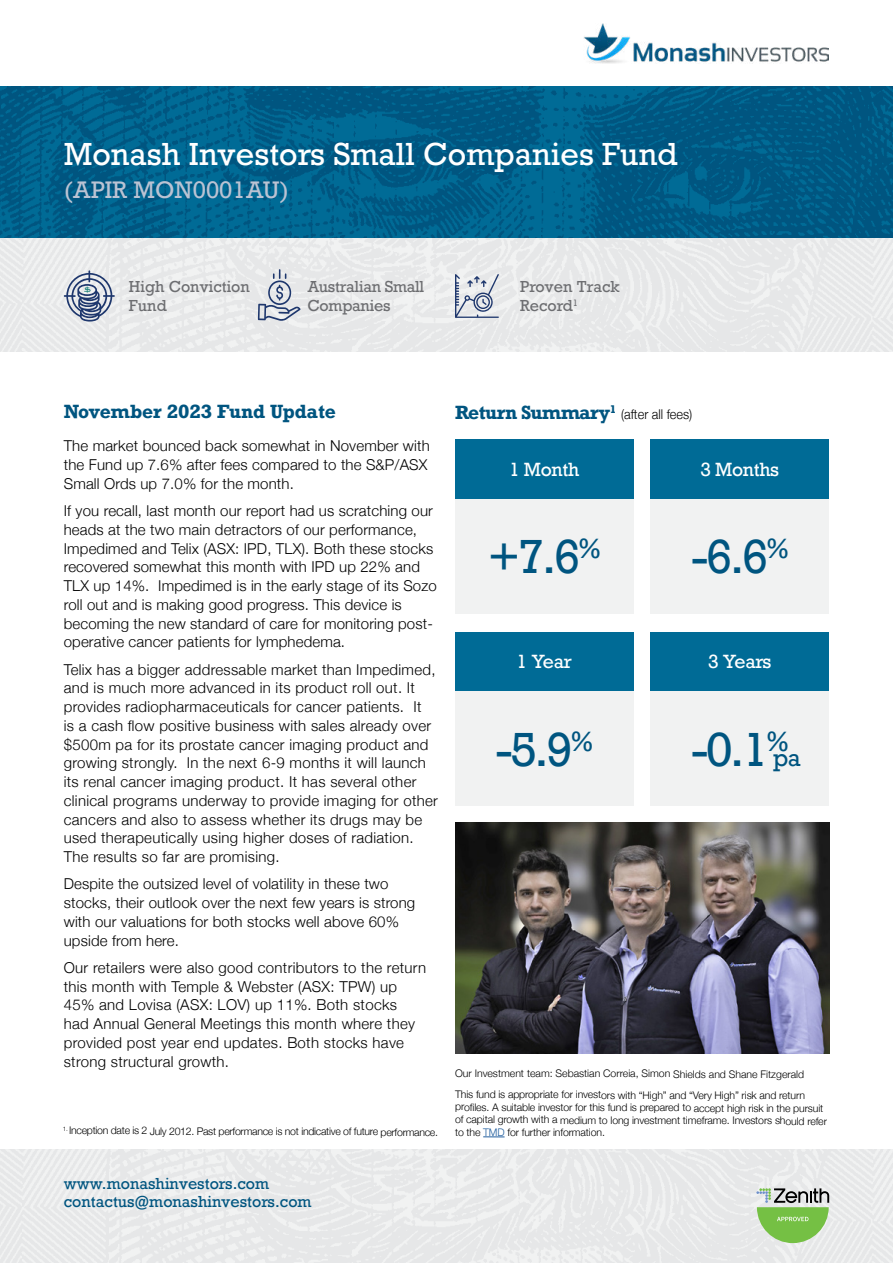
<style>
.page{position:relative;width:893px;height:1263px;background:#fff}
.page>*{position:absolute;margin:0;border:0;box-sizing:border-box;transform-origin:0 0}
.t1{font:45px "Rockwell";color:#005580}
.t2{font:30px "Rockwell";color:#fff}
.t3{font:22.5px "Rockwell";color:#bbc3d3}
.t4{font:22.5px "Rockwell";color:#005580}
.t5{font:18px "Rockwell";letter-spacing:-.02em;color:#fff}
.t6{font:700 18px "Rockwell";letter-spacing:-.005em;color:#005580}
.t7{font:300 15px/18.8px "Helvetica Neue";letter-spacing:.02em;color:#000}
.t8{font:15px/18px "Rockwell";color:#005580}
.t9{font:15px/19.5px "Rockwell";color:#6d6e71}
.t10{font:15px/19.5px "Rockwell";letter-spacing:-.02em;color:#6d6e71}
.t11{font:300 13.5px "Helvetica Neue";color:#000;scale:.94 1}
.t12{font:300 10.5px/12.5px "Helvetica Neue";letter-spacing:-.015em;color:#000}
.s1{font-family:"Rockwell";font-weight:700;font-size:18px;color:#005580}
.s2{color:#215e9e}
</style>
<div class="page">
<img style="left:0;top:86px;width:893px;height:153px">
<div style="left:0;top:239px;width:893px;height:113px;background:#e6e7e8"></div>
<img style="left:0;top:1150px;width:893px;height:113px">
<svg style="left:756px;top:1188px;width:73px;height:55px;background:#9cc285"></svg>
<img style="left:584px;top:23px;width:244px;height:40px">
<svg style="left:483px;top:1136px;width:22px;height:1px"></svg>
<div style="left:455px;top:440px;width:179px;height:59px;background:#006b96"></div>
<div style="left:651px;top:440px;width:178px;height:59px;background:#006b96"></div>
<div style="left:455px;top:499px;width:179px;height:115px;background:#f1f2f2"></div>
<div style="left:651px;top:499px;width:178px;height:115px;background:#f1f2f2"></div>
<div style="left:455px;top:632px;width:179px;height:59px;background:#006b96"></div>
<div style="left:651px;top:632px;width:178px;height:59px;background:#006b96"></div>
<div style="left:455px;top:691px;width:179px;height:115px;background:#f1f2f2"></div>
<div style="left:651px;top:691px;width:178px;height:115px;background:#f1f2f2"></div>
<svg style="left:64px;top:270px;width:51px;height:52px"></svg>
<svg style="left:455px;top:274px;width:44px;height:44px"></svg>
<svg style="left:258px;top:269px;width:43px;height:52px"></svg>
<img style="left:455px;top:822px;width:374px;height:232px">
<h2 class="t2" style="left:64px;top:143px;width:616px">Monash Investors Small Companies Fund</h2>
<h3 class="t3" style="left:64px;top:182px;width:227px">(APIR MON0001AU)</h3>
<p class="t9" style="left:129px;top:278px;width:123px">High Conviction<br>Fund</p>
<p class="t10" style="left:308px;top:278px;width:118px">Australian Small<br>Companies</p>
<p class="t9" style="left:520px;top:278px;width:101px">Proven Track<br>Record<sup>1</sup></p>
<p class="t6" style="left:64px;top:404px;width:274px">November 2023 Fund Update</p>
<p class="t7" style="left:64px;top:437px;width:367px">The market bounced back somewhat in November with the Fund up 7.6% after fees compared to the S&amp;P/ASX<br>Small Ords up 7.0% for the month.</p>
<p class="t7" style="left:64px;top:502px;width:375px">If you recall, last month our report had us scratching our heads at the two main detractors of our performance, Impedimed and Telix (ASX: IPD, TLX). Both these stocks recovered somewhat this month with IPD up 22% and TLX up 14%. Impedimed is in the early stage of its Sozo roll out and is making good progress. This device is becoming the new standard of care for monitoring post&shy;operative cancer patients for lymphedema.</p>
<p class="t7" style="left:64px;top:661px;width:376px">Telix has a bigger addressable market than Impedimed, and is much more advanced in its product roll out. It provides radiopharmaceuticals for cancer patients. It<br>is a cash flow positive business with sales already over $500m pa for its prostate cancer imaging product and growing strongly. In the next 6-9 months it will launch its renal cancer imaging product. It has several other clinical programs underway to provide imaging for other cancers and also to assess whether its drugs may be used therapeutically using higher doses of radiation.<br>The results so far are promising.</p>
<p class="t7" style="left:64px;top:875px;width:353px">Despite the outsized level of volatility in these two stocks, their outlook over the next few years is strong with our valuations for both stocks well above 60% upside from here.</p>
<p class="t7" style="left:64px;top:959px;width:364px">Our retailers were also good contributors to the return this month with Temple &amp; Webster (ASX: TPW) up 45% and Lovisa (ASX: LOV) up 11%. Both stocks<br>had Annual General Meetings this month where they provided post year end updates. Both stocks have strong structural growth.</p>
<p class="t12" style="left:63px;top:1125px;width:377px"><sup>1.</sup> Inception date is 2 July 2012. Past performance is not indicative of future performance.</p>
<p class="t8" style="left:64px;top:1176px;width:249px">www.monashinvestors.com contactus@monashinvestors.com</p>
<p class="t11" style="left:455px;top:408px;width:254px"><span class="s1">Return Summary</span><sup>1</sup> (after all fees)</p>
<p class="t5" style="left:509px;top:462px;width:72px">1 Month</p>
<p class="t5" style="left:700px;top:462px;width:80px">3 Months</p>
<h1 class="t1" style="left:488px;top:540px;width:115px">+7.6<sup>%</sup></h1>
<h1 class="t1" style="left:691px;top:540px;width:99px">-6.6<sup>%</sup></h1>
<p class="t5" style="left:517px;top:654px;width:57px">1 Year</p>
<p class="t5" style="left:708px;top:654px;width:65px">3 Years</p>
<h1 class="t1" style="left:495px;top:732px;width:99px">-5.9<sup>%</sup></h1>
<h1 class="t1" style="left:691px;top:732px;width:99px">-0.1<sup>%</sup></h1>
<h3 class="t4" style="left:773px;top:749px;width:29px">pa</h3>
<p class="t12" style="left:455px;top:1068px;width:351px">Our Investment team: Sebastian Correia, Simon Shields and Shane Fitzgerald</p>
<p class="t12" style="left:455px;top:1089px;width:373px">This fund is appropriate for investors with “High” and “Very High” risk and return profiles. A suitable investor for this fund is prepared to accept high risk in the pursuit of capital growth with a medium to long investment timeframe. Investors should refer to the <span class="s2">TMD</span> for further information.</p>
</div>
